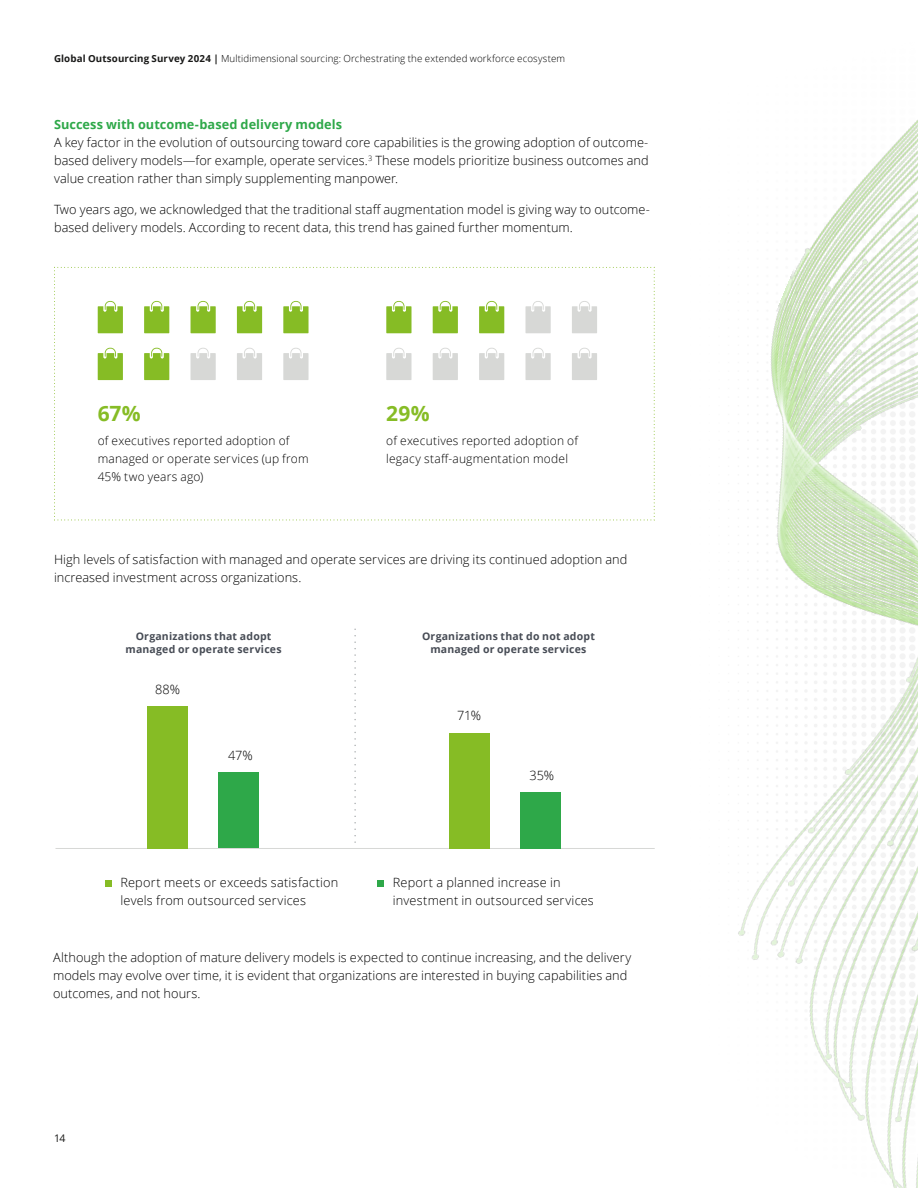
<style>
.page{position:relative;width:918px;height:1188px;background:#fff}
.page>*{position:absolute;margin:0;border:0;box-sizing:border-box;transform-origin:0 0}
.t1{font:700 21px "Open Sans";color:#86bc25}
.t2{font:300 12.75px/18px "Open Sans";letter-spacing:.005em;color:#000}
.t3{font:700 12.75px "Open Sans";letter-spacing:.005em;color:#2ea849}
.t4{font:300 12px/18px "Open Sans";letter-spacing:.015em;color:#000}
.t5{font:700 10.5px/13.5px "Open Sans";letter-spacing:.02em;color:#474c55;text-align:center}
.t6{font:10.5px "Open Sans";color:#191918}
.t7{font:300 9.75px "Open Sans";letter-spacing:.015em;color:#000}
.s1{font-weight:700;color:#191918}
</style>
<div class="page">
<img style="left:738px;top:120px;width:180px;height:506px">
<img style="left:738px;top:645px;width:180px;height:543px">
<svg style="left:54px;top:267px;width:601px;height:254px"></svg>
<svg style="left:105px;top:881px;width:6px;height:6px"></svg>
<div style="left:377px;top:881px;width:7px;height:6px;background:#2ea849"></div>
<svg style="left:354px;top:629px;width:2px;height:207px"></svg>
<hr style="left:56px;top:848px;width:599px;height:1px;background:#d7d8d6">
<div style="left:520px;top:792px;width:41px;height:56px;background:#2ea849"></div>
<div style="left:218px;top:772px;width:41px;height:76px;background:#2ea849"></div>
<div style="left:450px;top:733px;width:40px;height:115px;background:#86bc25"></div>
<div style="left:147px;top:706px;width:41px;height:142px;background:#86bc25"></div>
<p class="t7" style="left:54px;top:52px;width:513px"><span class="s1">Global Outsourcing Survey 2024 |</span> Multidimensional sourcing: Orchestrating the extended workforce ecosystem</p>
<p class="t3" style="left:54px;top:115px;width:290px">Success with outcome-based delivery models</p>
<p class="t2" style="left:54px;top:133px;width:596px;text-align:justify">A key factor in the evolution of outsourcing toward core capabilities is the growing adoption of outcome&shy;based delivery models—for example, operate services.<sup>3</sup> These models prioritize business outcomes and value creation rather than simply supplementing manpower.</p>
<p class="t2" style="left:54px;top:200px;width:597px">Two years ago, we acknowledged that the traditional staff augmentation model is giving way to outcome&shy;based delivery models. According to recent data, this trend has gained further momentum.</p>
<h1 class="t1" style="left:98px;top:399px;width:44px">67%</h1>
<p class="t4" style="left:98px;top:431px;width:213px">of executives reported adoption of managed or operate services (up from<br>45% two years ago)</p>
<h1 class="t1" style="left:386px;top:399px;width:45px">29%</h1>
<p class="t4" style="left:386px;top:431px;width:193px">of executives reported adoption of legacy staff-augmentation model</p>
<p class="t2" style="left:54px;top:550px;width:575px">High levels of satisfaction with managed and operate services are driving its continued adoption and increased investment across organizations.</p>
<p class="t5" style="left:126px;top:629px;width:158px">Organizations that adopt managed or operate services</p>
<p class="t2" style="left:155px;top:680px;width:26px">88%</p>
<p class="t2" style="left:228px;top:746px;width:26px">47%</p>
<p class="t5" style="left:422px;top:629px;width:174px">Organizations that do not adopt managed or operate services</p>
<p class="t2" style="left:457px;top:707px;width:25px">71%</p>
<p class="t2" style="left:530px;top:766px;width:26px">35%</p>
<p class="t2" style="left:120px;top:873px;width:219px">Report meets or exceeds satisfaction levels from outsourced services</p>
<p class="t2" style="left:393px;top:873px;width:203px">Report a planned increase in investment in outsourced services</p>
<p class="t2" style="left:53px;top:948px;width:580px">Although the adoption of mature delivery models is expected to continue increasing, and the delivery models may evolve over time, it is evident that organizations are interested in buying capabilities and outcomes, and not hours.</p>
<p class="t6" style="left:54px;top:1131px;width:13px">14</p>
</div>
